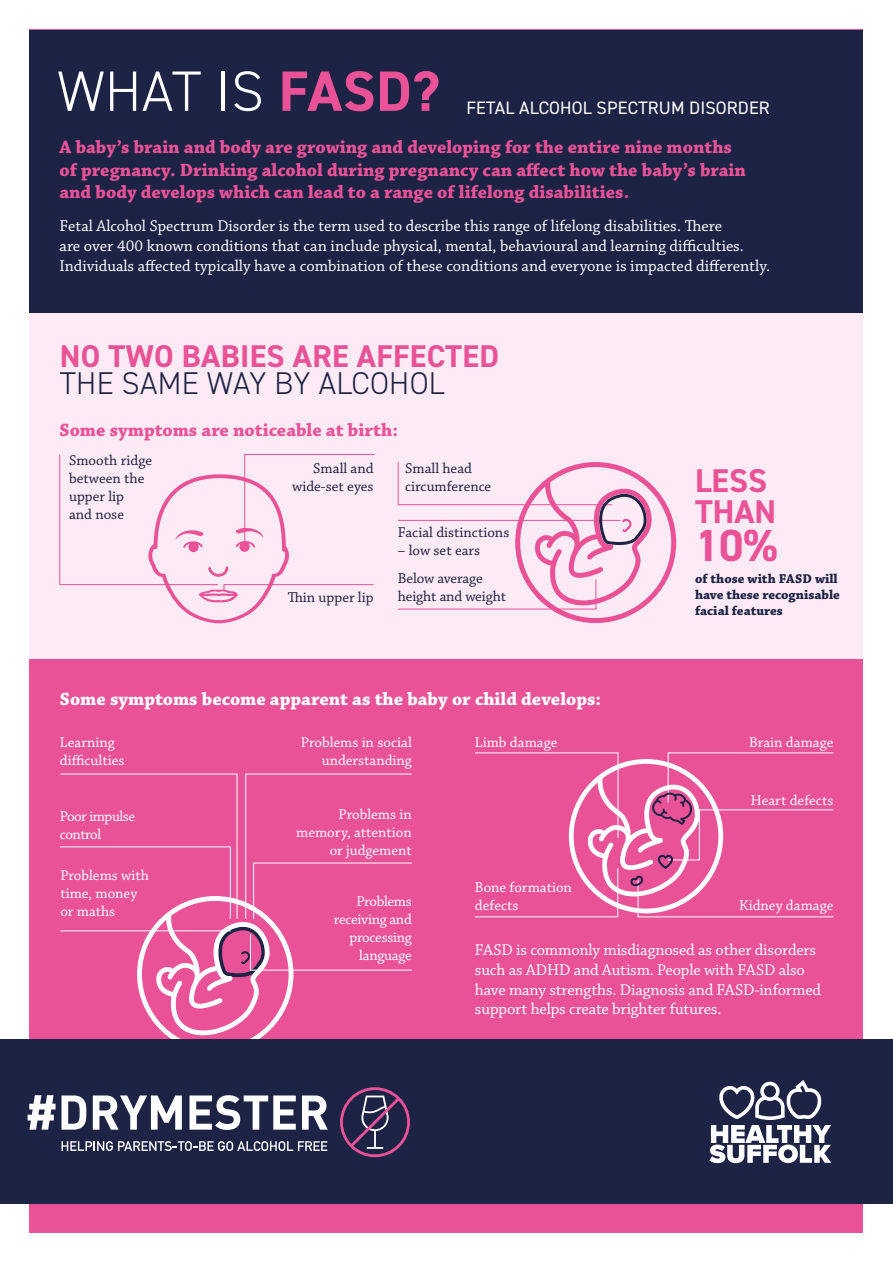
<style>
.page{position:relative;width:893px;height:1263px;background:#fff}
.page>*{position:absolute;margin:0;border:0;box-sizing:border-box;transform-origin:0 0}
.t1{font:300 57px "DIN2014";letter-spacing:.01em;color:#fff}
.t2{font:700 45px "DIN2014";color:#ea5297}
.t3{font:700 33px/31.5px "DIN2014";color:#ea5297}
.t4{font:700 31.5px "DIN2014";letter-spacing:.01em;color:#ea5297}
.t5{font:300 31.5px "DIN2014";letter-spacing:.01em;color:#1d2344}
.t6{font:700 18.75px/22.5px "Chaparral Pro";color:#ea5297}
.t7{font:700 18.75px "Chaparral Pro";color:#fff}
.t8{font:18px "DIN2014";letter-spacing:.01em;color:#fff}
.t9{font:16.5px/19.8px "Chaparral Pro";color:#fff}
.t10{font:15px/18px "Chaparral Pro";color:#fff}
.t11{font:15px/18px "Chaparral Pro";color:#1d2344}
.t12{font:15px/18px "Chaparral Pro";letter-spacing:-.02em;color:#fff;text-align:right}
.t13{font:15px/18px "Chaparral Pro";letter-spacing:-.03em;color:#fff}
.t14{font:700 13.5px/16.2px "Chaparral Pro";color:#1d2344}
.s1{font-weight:700;color:#ea5297}
</style>
<div class="page">
<div style="left:30px;top:30px;width:833px;height:1203px;background:#ea5297"></div>
<div style="left:0;top:1039px;width:893px;height:164px;background:#1d2344"></div>
<div style="left:30px;top:30px;width:833px;height:284px;background:#1d2344"></div>
<div style="left:30px;top:314px;width:833px;height:345px;background:#fceaf4"></div>
<svg style="left:60px;top:773px;width:352px;height:266px"></svg>
<svg style="left:475px;top:752px;width:359px;height:165px"></svg>
<svg style="left:397px;top:462px;width:279px;height:161px"></svg>
<svg style="left:59px;top:454px;width:316px;height:169px"></svg>
<svg style="left:28px;top:1095px;width:28px;height:35px"></svg>
<svg style="left:62px;top:1095px;width:25px;height:35px"></svg>
<svg style="left:93px;top:1095px;width:89px;height:35px"></svg>
<svg style="left:190px;top:1095px;width:106px;height:35px"></svg>
<svg style="left:302px;top:1095px;width:26px;height:35px"></svg>
<svg style="left:340px;top:1087px;width:70px;height:70px"></svg>
<svg style="left:62px;top:1141px;width:265px;height:10px"></svg>
<svg style="left:709px;top:1080px;width:122px;height:83px"></svg>
<h1 class="t1" style="left:58px;top:57px;width:384px">WHAT IS <span class="s1">FASD?</span></h1>
<p class="t8" style="left:466px;top:96px;width:305px">FETAL ALCOHOL SPECTRUM DISORDER</p>
<p class="t6" style="left:60px;top:137px;width:688px">A baby’s brain and body are growing and developing for the entire nine months of pregnancy. Drinking alcohol during pregnancy can affect how the baby’s brain and body develops which can lead to a range of lifelong disabilities.</p>
<p class="t9" style="left:60px;top:216px;width:712px">Fetal Alcohol Spectrum Disorder is the term used to describe this range of lifelong disabilities. There<br>are over 400 known conditions that can include physical, mental, behavioural and learning difficulties.<br>Individuals affected typically have a combination of these conditions and everyone is impacted differently.</p>
<h3 class="t4" style="left:60px;top:335px;width:441px">NO TWO BABIES ARE AFFECTED</h3>
<h3 class="t5" style="left:60px;top:364px;width:386px">THE SAME WAY BY ALCOHOL</h3>
<p class="t6" style="left:60px;top:419px;width:340px">Some symptoms are noticeable at birth:</p>
<p class="t11" style="left:69px;top:452px;width:84px">Smooth ridge between the upper lip<br>and nose</p>
<p class="t11" style="left:292px;top:460px;width:83px;text-align:right">Small and wide-set eyes</p>
<p class="t11" style="left:405px;top:460px;width:88px">Small head circumference</p>
<p class="t11" style="left:398px;top:524px;width:113px">Facial distinctions</p>
<p class="t11" style="left:398px;top:542px;width:84px">– low set ears</p>
<p class="t11" style="left:398px;top:570px;width:86px">Below average</p>
<p class="t11" style="left:288px;top:588px;width:87px">Thin upper lip</p>
<p class="t11" style="left:398px;top:588px;width:110px">height and weight</p>
<h3 class="t3" style="left:695px;top:464px;width:83px">LESS<br>THAN</h3>
<h2 class="t2" style="left:695px;top:515px;width:84px">10%</h2>
<p class="t14" style="left:695px;top:571px;width:146px">of those with FASD will have these recognisable facial features</p>
<p class="t7" style="left:60px;top:688px;width:543px">Some symptoms become apparent as the baby or child develops:</p>
<p class="t10" style="left:301px;top:734px;width:112px;text-align:right">Problems in social understanding</p>
<p class="t10" style="left:296px;top:805px;width:117px;text-align:right">Problems in memory, attention or judgement</p>
<p class="t12" style="left:334px;top:892px;width:79px">Problems receiving and processing language</p>
<p class="t10" style="left:475px;top:734px;width:84px">Limb damage</p>
<p class="t10" style="left:749px;top:734px;width:86px">Brain damage</p>
<p class="t10" style="left:60px;top:734px;width:66px">Learning difficulties</p>
<p class="t10" style="left:751px;top:792px;width:84px">Heart defects</p>
<p class="t13" style="left:60px;top:808px;width:77px">Poor impulse control</p>
<p class="t10" style="left:60px;top:867px;width:90px">Problems with time, money or maths</p>
<p class="t10" style="left:475px;top:879px;width:99px">Bone formation defects</p>
<p class="t10" style="left:739px;top:897px;width:96px">Kidney damage</p>
<p class="t9" style="left:475px;top:940px;width:348px">FASD is commonly misdiagnosed as other disorders such as ADHD and Autism. People with FASD also have many strengths. Diagnosis and FASD-informed support helps create brighter futures.</p>
</div>
